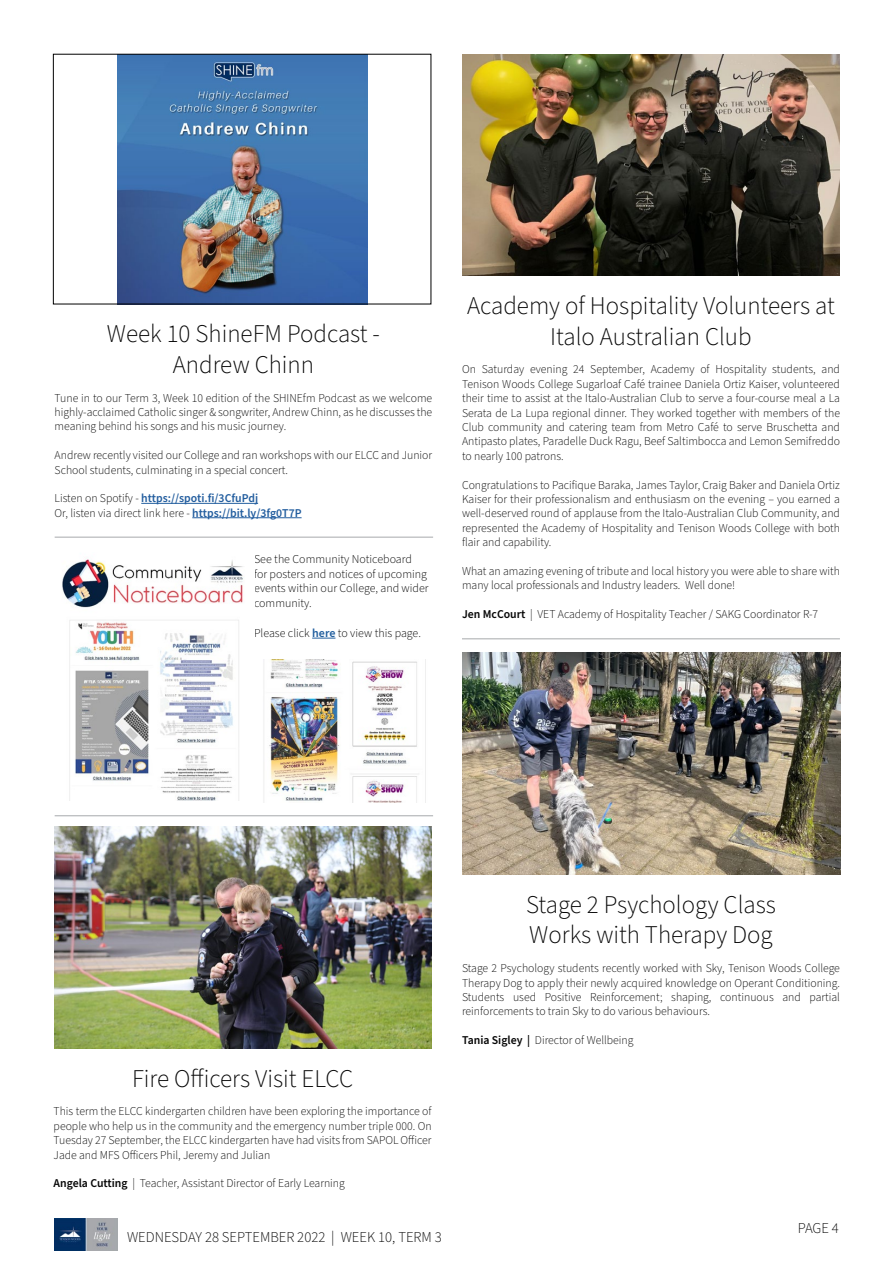
<style>
.page{position:relative;width:893px;height:1263px;background:#fff}
.page>*{position:absolute;margin:0;border:0;box-sizing:border-box;transform-origin:0 0}
.t1{font:300 25.5px/30.6px "Source Sans Pro";color:#060606;text-align:center}
.t2{font:300 15px "Source Sans Pro";color:#060606}
.t3{font:300 12px/14.4px "Source Sans Pro";color:#060606;text-align:justify}
.t4{font:300 12px/14.4px "Source Sans Pro";color:#000}
.t5{font:600 12px/14.4px "Source Sans Pro";color:#235e9f}
.s1{font-weight:300;color:#060606}
.s2{font-weight:600;color:#215e9e}
.s3{font-weight:600}
</style>
<div class="page">
<img style="left:54px;top:1218px;width:64px;height:32px">
<img style="left:462px;top:54px;width:378px;height:222px">
<hr style="left:462px;top:639px;width:378px;height:1px;background:#a7a9ac">
<img style="left:462px;top:653px;width:378px;height:222px">
<hr style="left:55px;top:537px;width:378px;height:1px;background:#a7a9ac">
<hr style="left:55px;top:815px;width:378px;height:1px;background:#a7a9ac">
<hr style="left:141px;top:503px;width:117px;height:1px;background:#235e9f">
<hr style="left:192px;top:517px;width:110px;height:1px;background:#235e9f">
<img style="left:117px;top:56px;width:250px;height:246px">
<div style="left:53px;top:54px;width:378px;height:250px;border:1px solid #000"></div>
<svg style="left:312px;top:638px;width:23px;height:1px"></svg>
<img style="left:62px;top:559px;width:181px;height:242px">
<img style="left:263px;top:659px;width:163px;height:143px">
<img style="left:54px;top:827px;width:378px;height:221px">
<h1 class="t1" style="left:107px;top:319px;width:275px">Week 10 ShineFM Podcast -<br>Andrew Chinn</h1>
<p class="t3" style="left:55px;top:391px;width:379px">Tune in to our Term 3, Week 10 edition of the SHINEfm Podcast as we welcome highly-acclaimed Catholic singer &amp; songwriter, Andrew Chinn, as he discusses the meaning behind his songs and his music journey.</p>
<p class="t3" style="left:55px;top:448px;width:379px">Andrew recently visited our College and ran workshops with our ELCC and Junior<br>School students, culminating in a special concert.</p>
<p class="t5" style="left:55px;top:492px;width:248px"><span class="s1">Listen on Spotify -</span> https://spoti.fi/3CfuPdj<br><span class="s1">Or, listen via direct link here -</span> https://bit.ly/3fg0T7P</p>
<p class="t4" style="left:254px;top:553px;width:176px">See the Community Noticeboard<br>for posters and notices of upcoming events within our College, and wider community.</p>
<p class="t4" style="left:254px;top:626px;width:168px">Please click <span class="s2">here</span> to view this page.</p>
<h1 class="t1" style="left:467px;top:291px;width:369px">Academy of Hospitality Volunteers at<br>Italo Australian Club</h1>
<p class="t3" style="left:462px;top:362px;width:380px">On Saturday evening 24 September, Academy of Hospitality students, and Tenison Woods College Sugarloaf Café trainee Daniela Ortiz Kaiser, volunteered their time to assist at the Italo-Australian Club to serve a four-course meal a La Serata de La Lupa regional dinner. They worked together with members of the Club community and catering team from Metro Café to serve Bruschetta and Antipasto plates, Paradelle Duck Ragu, Beef Saltimbocca and Lemon Semifreddo to nearly 100 patrons.</p>
<p class="t3" style="left:462px;top:478px;width:379px">Congratulations to Pacifique Baraka, James Taylor, Craig Baker and Daniela Ortiz Kaiser for their professionalism and enthusiasm on the evening – you earned a well-deserved round of applause from the Italo-Australian Club Community, and represented the Academy of Hospitality and Tenison Woods College with both flair and capability.</p>
<p class="t3" style="left:462px;top:564px;width:379px">What an amazing evening of tribute and local history you were able to share with many local professionals and Industry leaders. Well done!</p>
<p class="t3" style="left:462px;top:607px;width:358px"><span class="s3">Jen McCourt</span> | VET Academy of Hospitality Teacher / SAKG Coordinator R-7</p>
<h1 class="t1" style="left:132px;top:1064px;width:223px">Fire Officers Visit ELCC</h1>
<p class="t3" style="left:54px;top:1105px;width:379px">This term the ELCC kindergarten children have been exploring the importance of people who help us in the community and the emergency number triple 000. On Tuesday 27 September, the ELCC kindergarten have had visits from SAPOL Officer Jade and MFS Officers Phil, Jeremy and Julian</p>
<p class="t3" style="left:54px;top:1177px;width:293px"><span class="s3">Angela Cutting</span> | Teacher, Assistant Director of Early Learning</p>
<p class="t2" style="left:127px;top:1227px;width:316px">WEDNESDAY 28 SEPTEMBER 2022 | WEEK 10, TERM 3</p>
<h1 class="t1" style="left:526px;top:890px;width:251px;text-align:left">Stage 2 Psychology Class<br>Works with Therapy Dog</h1>
<p class="t3" style="left:462px;top:961px;width:379px">Stage 2 Psychology students recently worked with Sky, Tenison Woods College Therapy Dog to apply their newly acquired knowledge on Operant Conditioning.<br>Students used Positive Reinforcement; shaping, continuous and partial reinforcements to train Sky to do various behaviours.</p>
<p class="t3" style="left:462px;top:1033px;width:173px"><span class="s3">Tania Sigley |</span> Director of Wellbeing</p>
<p class="t2" style="left:798px;top:1218px;width:43px">PAGE 4</p>
</div>
